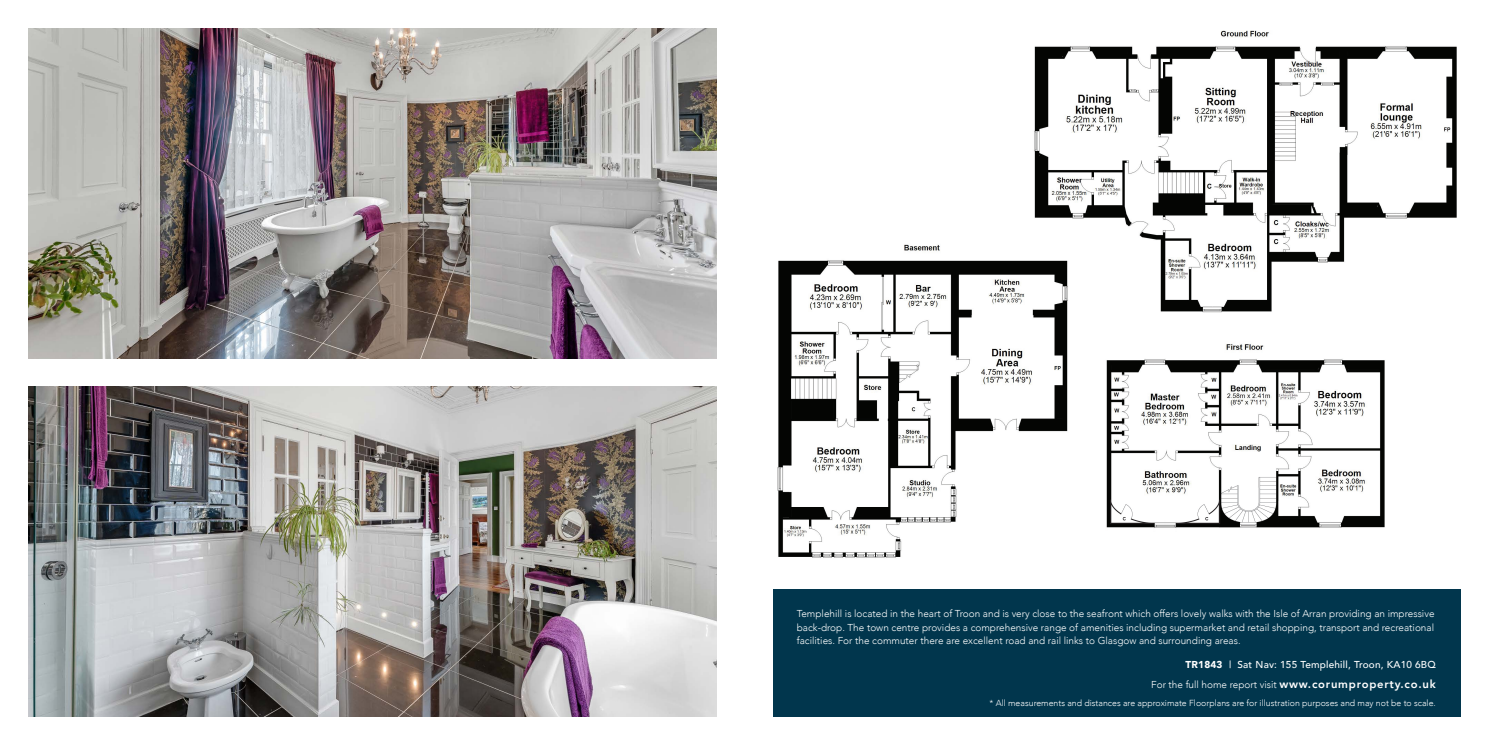
<style>
.page{position:relative;width:1489px;height:745px;background:#fff}
.page>*{position:absolute;margin:0;border:0;box-sizing:border-box;transform-origin:0 0}
.t1{font:300 10px/13.8px "Avenir";color:#fff;text-align:justify}
.t2{font:500 10px/20px "Avenir";letter-spacing:.02em;color:#fff;text-align:right}
.t3{font:300 8.75px "Avenir";color:#fff}
.s1{font-weight:900}
.s2{font-weight:300}
.s3{font-weight:800;font-size:11.25px}
</style>
<div class="page">
<img style="left:1034px;top:30px;width:423px;height:498px">
<div style="left:772px;top:589px;width:688px;height:127px;background:#01364d"></div>
<img style="left:28px;top:386px;width:688px;height:330px">
<img style="left:28px;top:28px;width:688px;height:330px">
<img style="left:777px;top:243px;width:299px;height:315px">
<p class="t1" style="left:796px;top:606px;width:639px">Templehill is located in the heart of Troon and is very close to the seafront which offers lovely walks with the Isle of Arran providing an impressive back-drop. The town centre provides a comprehensive range of amenities including supermarket and retail shopping, transport and recreational facilities. For the commuter there are excellent road and rail links to Glasgow and surrounding areas.</p>
<p class="t2" style="left:1151px;top:653px;width:286px"><span class="s1">TR1843</span> | Sat Nav: 155 Templehill, Troon, KA10 6BQ<br><span class="s2">For the full home report visit</span> <span class="s3">www.corumproperty.co.uk</span></p>
<p class="t3" style="left:989px;top:697px;width:448px">* All measurements and distances are approximate Floorplans are for illustration purposes and may not be to scale.</p>
</div>
